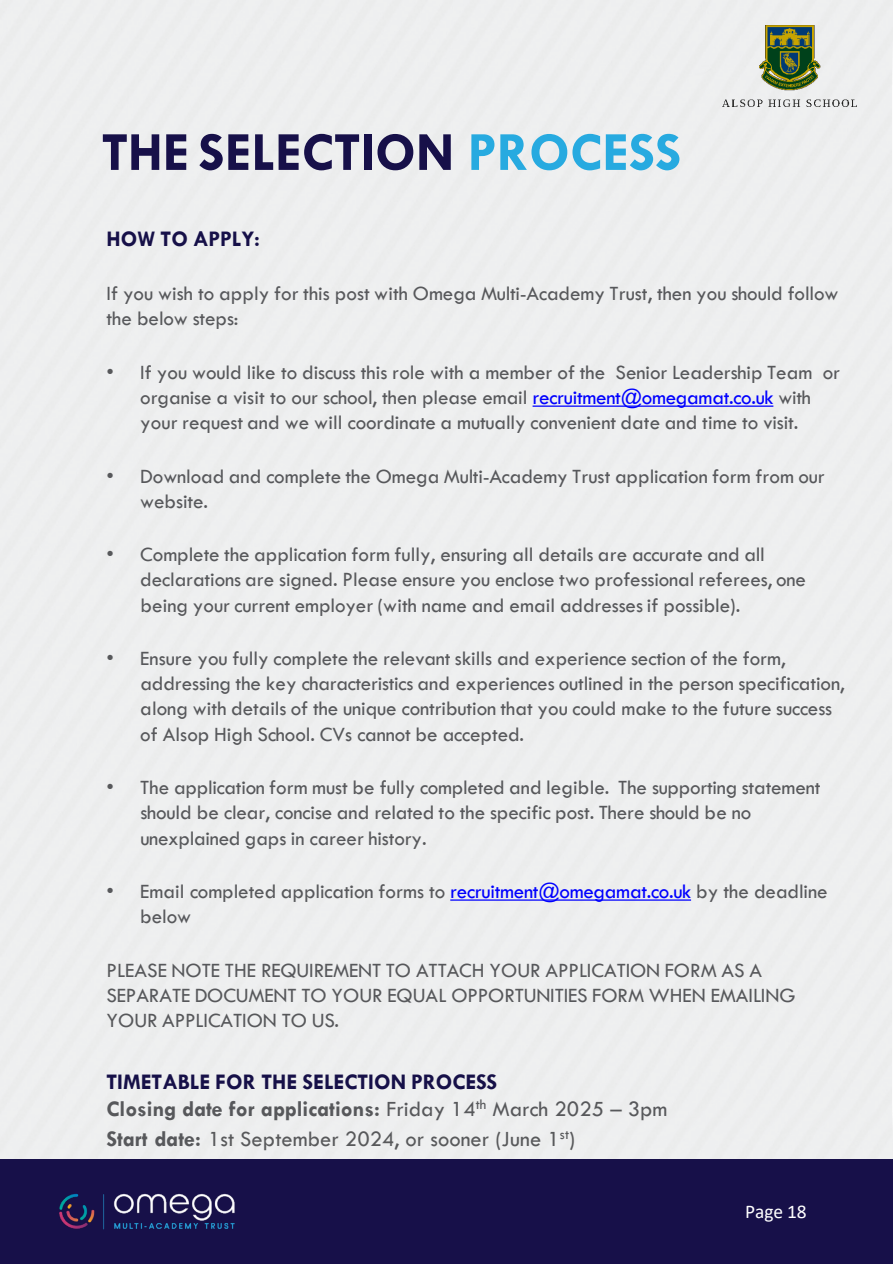
<style>
.page{position:relative;width:893px;height:1264px;background:#fff}
.page>*{position:absolute;margin:0;border:0;box-sizing:border-box;transform-origin:0 0}
.t1{font:700 55.5px "Tw Cen";color:#171049}
.t2{font:700 22.5px "Tw Cen";letter-spacing:-.005em;color:#57585b}
.t3{font:22.5px "Tw Cen";color:#58595b}
.t4{font:700 22.5px "Tw Cen";color:#161048}
.t5{font:21px/25.2px "Tw Cen";letter-spacing:-.005em;color:#57585b}
.t6{font:19.5px "Calibri";color:#fff}
.s1{color:#27aae0}
.s2{font-family:"Arial"}
.s3{color:#00f}
.s4{font-weight:400}
.s5{font-weight:700;color:#57585b}
</style>
<div class="page">
<div style="left:0;top:0;width:892px;height:1158px;background:#eeeff0"></div>
<div style="left:0;top:1158px;width:892px;height:105px;background:#171049"></div>
<svg style="left:532px;top:405px;width:241px;height:1px"></svg>
<svg style="left:450px;top:899px;width:241px;height:1px"></svg>
<img style="left:59px;top:1193px;width:176px;height:37px">
<img style="left:723px;top:25px;width:133px;height:81px">
<h2 class="t1" style="left:102px;top:119px;width:581px">THE SELECTION <span class="s1">PROCESS</span></h2>
<p class="t4" style="left:106px;top:225px;width:155px">HOW TO APPLY:</p>
<p class="t5" style="left:106px;top:281px;width:733px">If you wish to apply for this post with Omega Multi-Academy Trust, then you should follow the below steps:</p>
<p class="t5" style="left:106px;top:359px;width:735px;text-align:center"><span class="s2">•</span> If you would like to discuss this role with a member of the Senior Leadership Team or organise a visit to our school, then please email <span class="s3">recruitment@omegamat.co.uk</span> with<br>your request and we will coordinate a mutually convenient date and time to visit.</p>
<p class="t5" style="left:140px;top:463px;width:685px;text-indent:-34px"><span class="s2">•</span> Download and complete the Omega Multi-Academy Trust application form from our website.</p>
<p class="t5" style="left:140px;top:541px;width:667px;text-indent:-34px"><span class="s2">•</span> Complete the application form fully, ensuring all details are accurate and all declarations are signed. Please ensure you enclose two professional referees, one being your current employer (with name and email addresses if possible).</p>
<p class="t5" style="left:140px;top:645px;width:705px;text-indent:-34px"><span class="s2">•</span> Ensure you fully complete the relevant skills and experience section of the form, addressing the key characteristics and experiences outlined in the person specification, along with details of the unique contribution that you could make to the future success of Alsop High School. CVs cannot be accepted.</p>
<p class="t5" style="left:140px;top:774px;width:681px;text-indent:-34px"><span class="s2">•</span> The application form must be fully completed and legible. The supporting statement should be clear, concise and related to the specific post. There should be no unexplained gaps in career history.</p>
<p class="t5" style="left:140px;top:878px;width:688px;text-indent:-34px"><span class="s2">•</span> Email completed application forms to <span class="s3">recruitment@omegamat.co.uk</span> by the deadline below</p>
<p class="t5" style="left:106px;top:957px;width:690px">PLEASE NOTE THE REQUIREMENT TO ATTACH YOUR APPLICATION FORM AS A<br>SEPARATE DOCUMENT TO YOUR EQUAL OPPORTUNITIES FORM WHEN EMAILING<br>YOUR APPLICATION TO US.</p>
<p class="t4" style="left:106px;top:1068px;width:392px">TIMETABLE FOR THE SELECTION PROCESS</p>
<p class="t2" style="left:106px;top:1095px;width:562px">Closing date for applications: <span class="s4">Friday 14</span><sup>th</sup> <span class="s4">March 2025 – 3pm</span></p>
<p class="t3" style="left:106px;top:1125px;width:470px"><span class="s5">Start date:</span> 1st September 2024, or sooner (June 1<sup>st</sup>)</p>
<p class="t6" style="left:745px;top:1197px;width:63px">Page 18</p>
</div>
